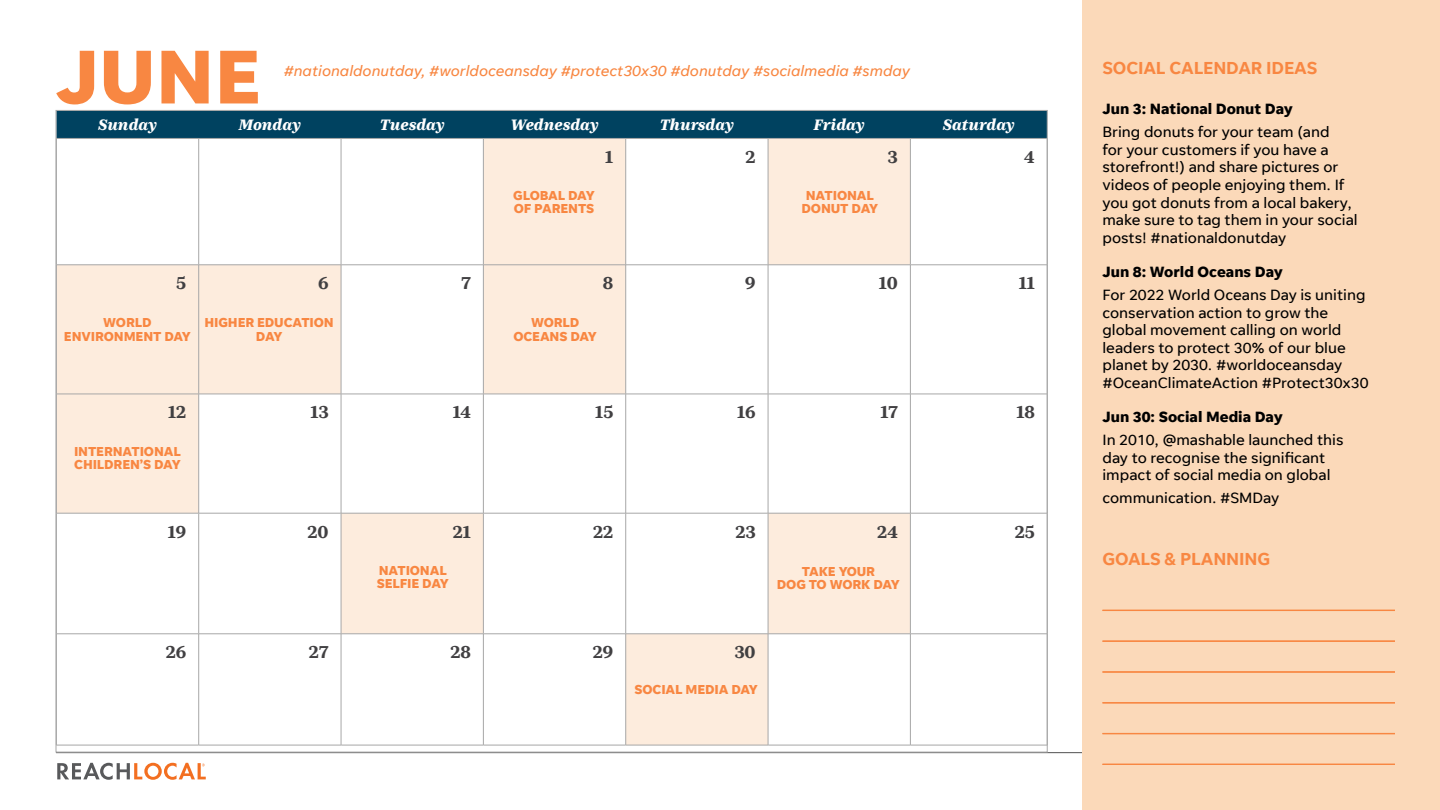
<style>
.page{position:relative;width:1440px;height:810px;background:#fff}
.page>*{position:absolute;margin:0;border:0;box-sizing:border-box;transform-origin:0 0}
.t1{font:700 77.5px "Unify Sans";color:#f88742}
.t2{font:17.75px "Unify Serif Text S Bd";color:#414042}
.t3{font:600 17.5px "Unify Sans";letter-spacing:-.01em;color:#f88742}
.t4{font:italic 700 15.25px "Unify Serif Text";color:#fff}
.t5{font:15px/17.5px "Unify Sans";color:#000}
.t6{font:italic 15px "Unify Sans";color:#f88742}
.t7{font:700 15px "Unify Sans";color:#000}
.t8{font:700 13.12px/13.5px "Unify Sans";letter-spacing:-.01em;color:#f88742;text-align:center}
</style>
<div class="page">
<hr style="left:56px;top:752px;width:1328px;height:1px;background:#515151">
<div style="left:1082px;top:0;width:358px;height:810px;background:#fbd9b9"></div>
<svg style="left:57px;top:763px;width:149px;height:17px"></svg>
<div style="left:58px;top:112px;width:987px;height:26px;background:#004260"></div>
<svg style="left:58px;top:139px;width:852px;height:606px"></svg>
<hr style="left:199px;top:139px;width:1px;height:126px;background:#a7a7a7">
<hr style="left:341px;top:139px;width:1px;height:126px;background:#a7a7a7">
<hr style="left:341px;top:265px;width:142px;height:1px;background:#a7a7a7">
<hr style="left:626px;top:265px;width:142px;height:1px;background:#a7a7a7">
<hr style="left:768px;top:265px;width:1px;height:129px;background:#a7a7a7">
<hr style="left:910px;top:265px;width:1px;height:129px;background:#a7a7a7">
<hr style="left:1047px;top:265px;width:1px;height:129px;background:#a7a7a7">
<hr style="left:626px;top:394px;width:142px;height:1px;background:#a7a7a7">
<hr style="left:626px;top:394px;width:1px;height:119px;background:#a7a7a7">
<hr style="left:768px;top:394px;width:142px;height:1px;background:#a7a7a7">
<hr style="left:768px;top:394px;width:1px;height:119px;background:#a7a7a7">
<hr style="left:910px;top:394px;width:137px;height:1px;background:#a7a7a7">
<hr style="left:910px;top:394px;width:1px;height:119px;background:#a7a7a7">
<hr style="left:1047px;top:394px;width:1px;height:119px;background:#a7a7a7">
<hr style="left:199px;top:513px;width:142px;height:1px;background:#a7a7a7">
<hr style="left:626px;top:513px;width:142px;height:1px;background:#a7a7a7">
<hr style="left:911px;top:513px;width:136px;height:1px;background:#a7a7a7">
<hr style="left:1047px;top:513px;width:1px;height:121px;background:#a7a7a7">
<hr style="left:483px;top:634px;width:1px;height:111px;background:#a7a7a7">
<hr style="left:911px;top:634px;width:136px;height:1px;background:#a7a7a7">
<hr style="left:910px;top:634px;width:1px;height:111px;background:#a7a7a7">
<hr style="left:1047px;top:634px;width:1px;height:111px;background:#a7a7a7">
<hr style="left:56px;top:745px;width:143px;height:1px;background:#a7a7a7">
<hr style="left:341px;top:745px;width:142px;height:1px;background:#a7a7a7">
<hr style="left:483px;top:745px;width:143px;height:1px;background:#a7a7a7">
<hr style="left:768px;top:745px;width:142px;height:1px;background:#a7a7a7">
<hr style="left:910px;top:745px;width:137px;height:1px;background:#a7a7a7">
<hr style="left:56px;top:138px;width:143px;height:1px;background:#a7a7a7">
<hr style="left:199px;top:138px;width:142px;height:1px;background:#a7a7a7">
<hr style="left:341px;top:138px;width:142px;height:1px;background:#a7a7a7">
<hr style="left:483px;top:138px;width:143px;height:1px;background:#a7a7a7">
<hr style="left:626px;top:138px;width:142px;height:1px;background:#a7a7a7">
<hr style="left:768px;top:138px;width:142px;height:1px;background:#a7a7a7">
<hr style="left:910px;top:138px;width:137px;height:1px;background:#a7a7a7">
<hr style="left:768px;top:139px;width:1px;height:126px;background:#a7a7a7">
<hr style="left:768px;top:265px;width:142px;height:1px;background:#a7a7a7">
<hr style="left:910px;top:139px;width:1px;height:126px;background:#a7a7a7">
<hr style="left:1047px;top:139px;width:1px;height:126px;background:#a7a7a7">
<hr style="left:910px;top:265px;width:137px;height:1px;background:#a7a7a7">
<hr style="left:483px;top:139px;width:1px;height:126px;background:#a7a7a7">
<hr style="left:626px;top:139px;width:1px;height:126px;background:#a7a7a7">
<hr style="left:56px;top:265px;width:143px;height:1px;background:#a7a7a7">
<hr style="left:199px;top:265px;width:142px;height:1px;background:#a7a7a7">
<hr style="left:199px;top:265px;width:1px;height:129px;background:#a7a7a7">
<hr style="left:341px;top:265px;width:1px;height:129px;background:#a7a7a7">
<hr style="left:199px;top:394px;width:142px;height:1px;background:#a7a7a7">
<hr style="left:56px;top:394px;width:143px;height:1px;background:#a7a7a7">
<hr style="left:199px;top:394px;width:1px;height:119px;background:#a7a7a7">
<hr style="left:341px;top:394px;width:142px;height:1px;background:#a7a7a7">
<hr style="left:341px;top:394px;width:1px;height:119px;background:#a7a7a7">
<hr style="left:483px;top:394px;width:1px;height:119px;background:#a7a7a7">
<hr style="left:483px;top:513px;width:143px;height:1px;background:#a7a7a7">
<hr style="left:626px;top:513px;width:1px;height:121px;background:#a7a7a7">
<hr style="left:483px;top:634px;width:143px;height:1px;background:#a7a7a7">
<hr style="left:768px;top:513px;width:143px;height:1px;background:#a7a7a7">
<hr style="left:768px;top:513px;width:1px;height:121px;background:#a7a7a7">
<hr style="left:910px;top:513px;width:1px;height:121px;background:#a7a7a7">
<hr style="left:768px;top:634px;width:143px;height:1px;background:#a7a7a7">
<hr style="left:626px;top:634px;width:142px;height:1px;background:#a7a7a7">
<hr style="left:626px;top:634px;width:1px;height:111px;background:#a7a7a7">
<hr style="left:768px;top:634px;width:1px;height:111px;background:#a7a7a7">
<hr style="left:626px;top:745px;width:142px;height:1px;background:#a7a7a7">
<hr style="left:199px;top:634px;width:142px;height:1px;background:#a7a7a7">
<hr style="left:199px;top:634px;width:1px;height:111px;background:#a7a7a7">
<hr style="left:341px;top:634px;width:1px;height:111px;background:#a7a7a7">
<hr style="left:199px;top:745px;width:142px;height:1px;background:#a7a7a7">
<hr style="left:341px;top:513px;width:142px;height:1px;background:#a7a7a7">
<hr style="left:341px;top:513px;width:1px;height:121px;background:#a7a7a7">
<hr style="left:483px;top:513px;width:1px;height:121px;background:#a7a7a7">
<hr style="left:341px;top:634px;width:142px;height:1px;background:#a7a7a7">
<hr style="left:56px;top:513px;width:143px;height:1px;background:#a7a7a7">
<hr style="left:199px;top:513px;width:1px;height:121px;background:#a7a7a7">
<hr style="left:57px;top:634px;width:142px;height:1px;background:#a7a7a7">
<hr style="left:483px;top:265px;width:143px;height:1px;background:#a7a7a7">
<hr style="left:483px;top:265px;width:1px;height:129px;background:#a7a7a7">
<hr style="left:626px;top:265px;width:1px;height:129px;background:#a7a7a7">
<hr style="left:483px;top:394px;width:143px;height:1px;background:#a7a7a7">
<hr style="left:1102px;top:610px;width:293px;height:1px;background:#f88742">
<hr style="left:1102px;top:641px;width:293px;height:1px;background:#f88742">
<hr style="left:1102px;top:671px;width:293px;height:2px;background:#f88742">
<hr style="left:1102px;top:702px;width:293px;height:1px;background:#f88742">
<hr style="left:1102px;top:764px;width:293px;height:1px;background:#f88742">
<hr style="left:1102px;top:733px;width:293px;height:1px;background:#f88742">
<h1 class="t1" style="left:56px;top:33px;width:206px">JUNE</h1>
<p class="t6" style="left:284px;top:63px;width:628px">#nationaldonutday, #worldoceansday #protect30x30 #donutday #socialmedia #smday</p>
<p class="t4" style="left:98px;top:116px;width:60px">Sunday</p>
<p class="t4" style="left:239px;top:116px;width:63px">Monday</p>
<p class="t4" style="left:380px;top:116px;width:66px">Tuesday</p>
<p class="t4" style="left:511px;top:116px;width:90px">Wednesday</p>
<p class="t4" style="left:660px;top:116px;width:75px">Thursday</p>
<p class="t4" style="left:814px;top:116px;width:52px">Friday</p>
<p class="t4" style="left:943px;top:116px;width:73px">Saturday</p>
<p class="t2" style="left:605px;top:147px;width:10px">1</p>
<p class="t2" style="left:745px;top:147px;width:12px">2</p>
<p class="t2" style="left:888px;top:147px;width:11px">3</p>
<p class="t2" style="left:1024px;top:147px;width:12px">4</p>
<p class="t8" style="left:513px;top:189px;width:83px;text-align:left">GLOBAL DAY<br>OF PARENTS</p>
<p class="t8" style="left:802px;top:189px;width:78px">NATIONAL<br>DONUT DAY</p>
<p class="t2" style="left:176px;top:273px;width:11px">5</p>
<p class="t2" style="left:318px;top:273px;width:12px">6</p>
<p class="t2" style="left:461px;top:273px;width:11px">7</p>
<p class="t2" style="left:603px;top:273px;width:12px">8</p>
<p class="t2" style="left:745px;top:273px;width:12px">9</p>
<p class="t2" style="left:879px;top:273px;width:21px">10</p>
<p class="t2" style="left:1019px;top:273px;width:18px">11</p>
<p class="t8" style="left:64px;top:316px;width:128px">WORLD<br>ENVIRONMENT DAY</p>
<p class="t8" style="left:204px;top:316px;width:131px">HIGHER EDUCATION<br>DAY</p>
<p class="t8" style="left:513px;top:316px;width:85px">WORLD<br>OCEANS DAY</p>
<p class="t2" style="left:168px;top:402px;width:20px">12</p>
<p class="t2" style="left:311px;top:402px;width:19px">13</p>
<p class="t2" style="left:453px;top:402px;width:20px">14</p>
<p class="t2" style="left:595px;top:402px;width:19px">15</p>
<p class="t2" style="left:737px;top:402px;width:20px">16</p>
<p class="t2" style="left:881px;top:402px;width:19px">17</p>
<p class="t2" style="left:1016px;top:402px;width:20px">18</p>
<p class="t8" style="left:74px;top:444px;width:108px;text-align:left">INTERNATIONAL<br>CHILDREN’S DAY</p>
<p class="t2" style="left:168px;top:521px;width:20px">19</p>
<p class="t2" style="left:307px;top:521px;width:23px">20</p>
<p class="t2" style="left:453px;top:521px;width:20px">21</p>
<p class="t2" style="left:593px;top:521px;width:22px">22</p>
<p class="t2" style="left:736px;top:521px;width:22px">23</p>
<p class="t2" style="left:877px;top:521px;width:22px">24</p>
<p class="t2" style="left:1015px;top:521px;width:22px">25</p>
<p class="t8" style="left:377px;top:564px;width:74px;text-align:left">NATIONAL<br>SELFIE DAY</p>
<p class="t8" style="left:777px;top:565px;width:124px">TAKE YOUR<br>DOG TO WORK DAY</p>
<p class="t2" style="left:166px;top:642px;width:22px">26</p>
<p class="t2" style="left:309px;top:642px;width:21px">27</p>
<p class="t2" style="left:450px;top:642px;width:22px">28</p>
<p class="t2" style="left:593px;top:642px;width:22px">29</p>
<p class="t2" style="left:735px;top:642px;width:23px">30</p>
<p class="t8" style="left:634px;top:683px;width:125px">SOCIAL MEDIA DAY</p>
<p class="t3" style="left:1102px;top:58px;width:216px">SOCIAL CALENDAR IDEAS</p>
<p class="t7" style="left:1102px;top:101px;width:192px">Jun 3: National Donut Day</p>
<p class="t5" style="left:1102px;top:124px;width:257px">Bring donuts for your team (and<br>for your customers if you have a storefront!) and share pictures or videos of people enjoying them. If you got donuts from a local bakery, make sure to tag them in your social posts! #nationaldonutday</p>
<p class="t7" style="left:1102px;top:263px;width:182px">Jun 8: World Oceans Day</p>
<p class="t5" style="left:1102px;top:286px;width:268px">For 2022 World Oceans Day is uniting conservation action to grow the global movement calling on world leaders to protect 30% of our blue planet by 2030. #worldoceansday #OceanClimateAction #Protect30x30</p>
<p class="t7" style="left:1102px;top:408px;width:182px">Jun 30: Social Media Day</p>
<p class="t5" style="left:1102px;top:431px;width:243px">In 2010, @mashable launched this day to recognise the significant impact of social media on global</p>
<p class="t5" style="left:1102px;top:489px;width:178px">communication. #SMDay</p>
<p class="t3" style="left:1102px;top:549px;width:169px">GOALS &amp; PLANNING</p>
</div>
